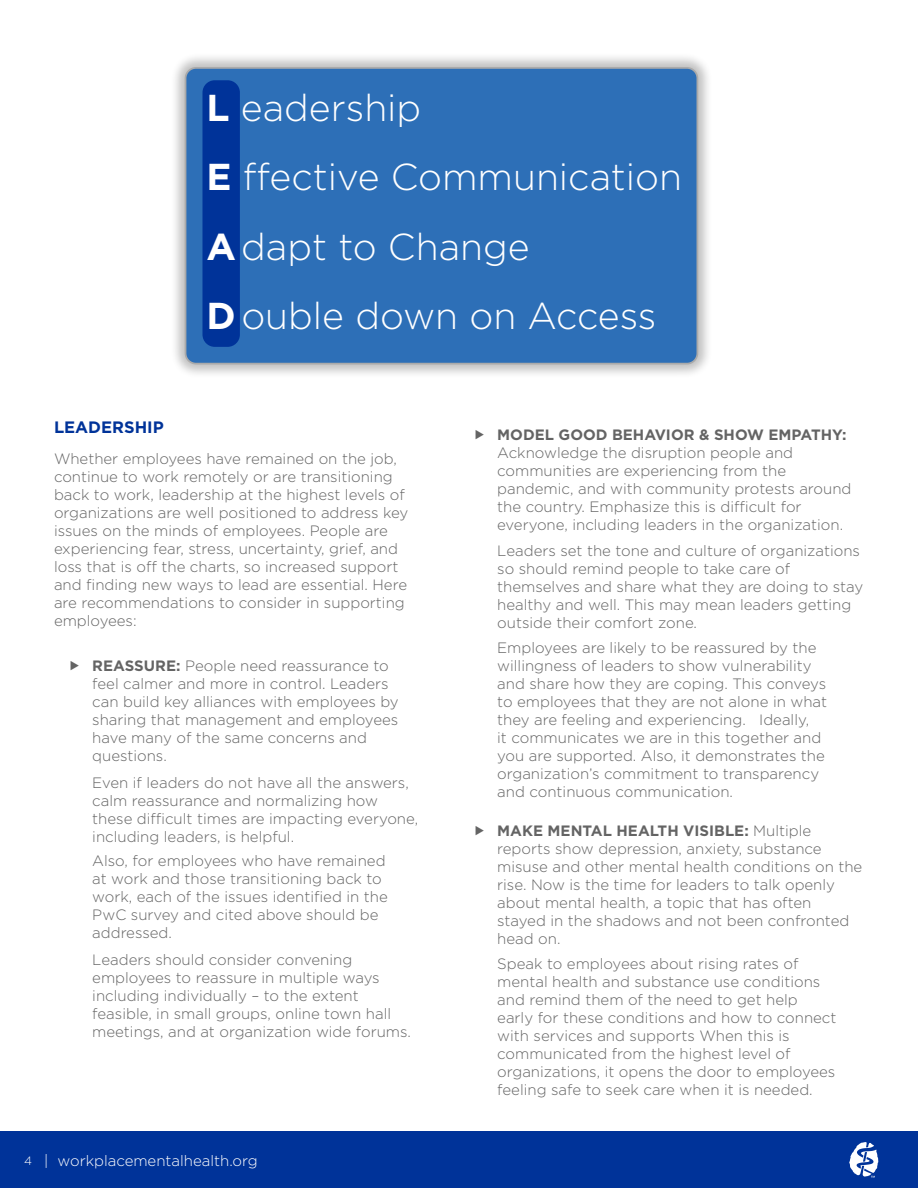
<style>
.page{position:relative;width:918px;height:1188px;background:#fff}
.page>*{position:absolute;margin:0;border:0;box-sizing:border-box;transform-origin:0 0}
.t1{font:300 37.5px/69.4px "Gotham";color:#fff}
.t2{font:700 16.5px "Gotham";color:#039}
.t3{font:300 15px/18px "Gotham";color:#646464}
.t4{font:700 15px "Gotham";color:#646464}
.t5{font:300 15px "Gotham";color:#fff}
.s1{font-weight:700}
.s2{font-size:12px}
</style>
<div class="page">
<div style="left:0;top:1132px;width:918px;height:56px;background:#039"></div>
<svg style="left:849px;top:1142px;width:29px;height:36px"></svg>
<div style="left:170px;top:53px;width:543px;height:326px;background:#000;opacity:.25"></div>
<div style="left:186px;top:68px;width:511px;height:296px;background:#2d6fb7;border-radius:10px"></div>
<div style="left:185px;top:67px;width:513px;height:298px;border:2px solid #aaa;border-radius:10px"></div>
<div style="left:202px;top:80px;width:38px;height:267px;background:#039;border-radius:12px"></div>
<h1 class="t1" style="left:206px;top:72px;width:477px"><span class="s1">L</span> eadership<br><span class="s1">E</span> ffective Communication<br><span class="s1">A</span> dapt to Change<br><span class="s1">D</span> ouble down on Access</h1>
<p class="t2" style="left:54px;top:416px;width:111px">LEADERSHIP</p>
<p class="t3" style="left:54px;top:449px;width:356px">Whether employees have remained on the job, continue to work remotely or are transitioning back to work, leadership at the highest levels of organizations are well positioned to address key issues on the minds of employees. People are experiencing fear, stress, uncertainty, grief, and loss that is off the charts, so increased support and finding new ways to lead are essential. Here are recommendations to consider in supporting employees:</p>
<p class="t3" style="left:92px;top:656px;width:308px"><span class="s1">REASSURE:</span> People need reassurance to feel calmer and more in control. Leaders can build key alliances with employees by sharing that management and employees have many of the same concerns and questions.</p>
<p class="t3" style="left:92px;top:774px;width:327px">Even if leaders do not have all the answers, calm reassurance and normalizing how these difficult times are impacting everyone, including leaders, is helpful.</p>
<p class="t3" style="left:92px;top:851px;width:297px">Also, for employees who have remained at work and those transitioning back to work, each of the issues identified in the PwC survey and cited above should be addressed.</p>
<p class="t3" style="left:92px;top:950px;width:320px">Leaders should consider convening employees to reassure in multiple ways including individually – to the extent feasible, in small groups, online town hall meetings, and at organization wide forums.</p>
<p class="t5" style="left:24px;top:1151px;width:235px"><span class="s2">4</span> | workplacementalhealth.org</p>
<p class="t4" style="left:497px;top:425px;width:351px">MODEL GOOD BEHAVIOR &amp; SHOW EMPATHY:</p>
<p class="t3" style="left:497px;top:444px;width:356px">Acknowledge the disruption people and communities are experiencing from the pandemic, and with community protests around the country. Emphasize this is difficult for everyone, including leaders in the organization.</p>
<p class="t3" style="left:497px;top:541px;width:368px">Leaders set the tone and culture of organizations so should remind people to take care of themselves and share what they are doing to stay healthy and well. This may mean leaders getting outside their comfort zone.</p>
<p class="t3" style="left:497px;top:639px;width:331px">Employees are likely to be reassured by the willingness of leaders to show vulnerability and share how they are coping. This conveys to employees that they are not alone in what they are feeling and experiencing. Ideally,<br>it communicates we are in this together and you are supported. Also, it demonstrates the organization’s commitment to transparency and continuous communication.</p>
<p class="t3" style="left:497px;top:821px;width:367px"><span class="s1">MAKE MENTAL HEALTH VISIBLE:</span> Multiple reports show depression, anxiety, substance misuse and other mental health conditions on the rise. Now is the time for leaders to talk openly about mental health, a topic that has often stayed in the shadows and not been confronted head on.</p>
<p class="t3" style="left:497px;top:954px;width:341px">Speak to employees about rising rates of mental health and substance use conditions and remind them of the need to get help early for these conditions and how to connect with services and supports When this is communicated from the highest level of organizations, it opens the door to employees feeling safe to seek care when it is needed.</p>
</div>
